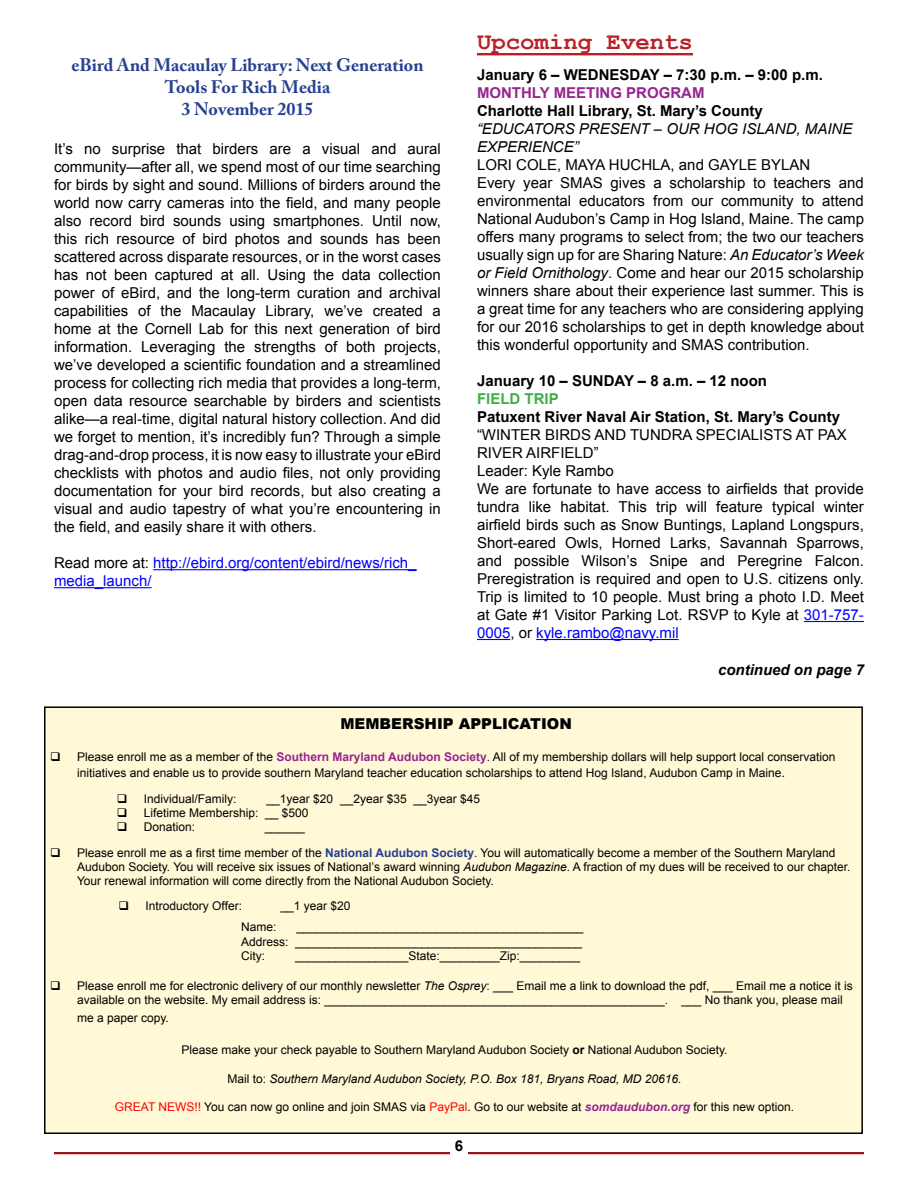
<style>
.page{position:relative;width:918px;height:1188px;background:#fff}
.page>*{position:absolute;margin:0;border:0;box-sizing:border-box;transform-origin:0 0}
.t1{font:700 24px "Courier New";color:#ba2025}
.t2{font:700 18px/21.6px "Adobe Caslon Pro";color:#25408f;text-align:center}
.t3{font:15px/18px "Arial";color:#000}
.t4{font:700 15px "Arial";color:#000}
.t5{font:15px/18px "Arial";color:#00f}
.t6{font:italic 15px/18px "Arial";color:#000}
.t7{font:900 15px "Arial";color:#000}
.t8{font:700 15px "Arial";color:#95268f}
.t9{font:italic 700 15px "Arial";color:#000}
.t10{font:700 15px "Arial";color:#41ad49}
.t11{font:12px/14.4px "Arial";color:#000}
.t12{font:italic 12px "Arial";color:#000}
.s1{color:#000}
.s2{font-style:italic}
.s3{color:#00f}
.s4{font-weight:700;color:#95268f}
.s5{font-size:13.5px}
.s6{font-weight:700;color:#25408f}
.s7{font-weight:700}
.s8{font-style:normal}
.s9{color:#f00}
.s10{font-weight:700;font-style:italic;color:#95268f}
</style>
<div class="page">
<hr style="left:54px;top:1152px;width:396px;height:2px;background:#9b1518">
<hr style="left:468px;top:1152px;width:396px;height:2px;background:#9b1518">
<div style="left:45px;top:707px;width:817px;height:426px;background:#fff9d7"></div>
<div style="left:44px;top:706px;width:819px;height:428px;border:2px solid #000"></div>
<hr style="left:804px;top:621px;width:60px;height:1px;background:#00f">
<hr style="left:477px;top:639px;width:33px;height:1px;background:#00f">
<hr style="left:536px;top:639px;width:143px;height:1px;background:#00f">
<hr style="left:477px;top:53px;width:216px;height:2px;background:#ba2025">
<hr style="left:153px;top:569px;width:264px;height:1px;background:#00f">
<hr style="left:54px;top:587px;width:98px;height:1px;background:#00f">
<p class="t2" style="left:71px;top:54px;width:354px">eBird And Macaulay Library: Next Generation<br>Tools For Rich Media<br>3 November 2015</p>
<p class="t3" style="left:54px;top:140px;width:389px;text-align:justify">It’s no surprise that birders are a visual and aural community—after all, we spend most of our time searching for birds by sight and sound. Millions of birders around the world now carry cameras into the field, and many people also record bird sounds using smartphones. Until now, this rich resource of bird photos and sounds has been scattered across disparate resources, or in the worst cases has not been captured at all. Using the data collection power of eBird, and the long-term curation and archival capabilities of the Macaulay Library, we’ve created a home at the Cornell Lab for this next generation of bird information. Leveraging the strengths of both projects, we’ve developed a scientific foundation and a streamlined process for collecting rich media that provides a long-term, open data resource searchable by birders and scientists alike—a real-time, digital natural history collection. And did we forget to mention, it’s incredibly fun? Through a simple drag-and-drop process, it is now easy to illustrate your eBird checklists with photos and audio files, not only providing documentation for your bird records, but also creating a visual and audio tapestry of what you’re encountering in the field, and easily share it with others.</p>
<p class="t5" style="left:54px;top:554px;width:364px"><span class="s1">Read more at:</span> http://ebird.org/content/ebird/news/rich_ media_launch/</p>
<h1 class="t1" style="left:477px;top:26px;width:217px">Upcoming Events</h1>
<p class="t4" style="left:477px;top:65px;width:347px">January 6 – WEDNESDAY – 7:30 p.m. – 9:00 p.m.</p>
<p class="t8" style="left:477px;top:83px;width:229px">MONTHLY MEETING PROGRAM</p>
<p class="t4" style="left:477px;top:101px;width:287px">Charlotte Hall Library, St. Mary’s County</p>
<p class="t6" style="left:477px;top:120px;width:377px">“EDUCATORS PRESENT – OUR HOG ISLAND, MAINE<br>EXPERIENCE”</p>
<p class="t3" style="left:477px;top:156px;width:389px">LORI COLE, MAYA HUCHLA, and GAYLE BYLAN<br>Every year SMAS gives a scholarship to teachers and environmental educators from our community to attend National Audubon’s Camp in Hog Island, Maine. The camp offers many programs to select from; the two our teachers usually sign up for are Sharing Nature: <span class="s2">An Educator’s Week or Field Ornithology</span>. Come and hear our 2015 scholarship winners share about their experience last summer. This is a great time for any teachers who are considering applying for our 2016 scholarships to get in depth knowledge about this wonderful opportunity and SMAS contribution.</p>
<p class="t4" style="left:477px;top:371px;width:292px">January 10 – SUNDAY – 8 a.m. – 12 noon</p>
<p class="t10" style="left:477px;top:389px;width:83px">FIELD TRIP</p>
<p class="t4" style="left:477px;top:407px;width:365px">Patuxent River Naval Air Station, St. Mary’s County</p>
<p class="t3" style="left:477px;top:426px;width:388px">“WINTER BIRDS AND TUNDRA SPECIALISTS AT PAX RIVER AIRFIELD”<br>Leader: Kyle Rambo<br>We are fortunate to have access to airfields that provide tundra like habitat. This trip will feature typical winter airfield birds such as Snow Buntings, Lapland Longspurs, Short-eared Owls, Horned Larks, Savannah Sparrows, and possible Wilson’s Snipe and Peregrine Falcon.<br>Preregistration is required and open to U.S. citizens only.<br>Trip is limited to 10 people. Must bring a photo I.D. Meet at Gate #1 Visitor Parking Lot. RSVP to Kyle at <span class="s3">301-757- 0005</span>, or <span class="s3">kyle.rambo@navy.mil</span></p>
<p class="t9" style="left:718px;top:660px;width:147px">continued on page 7</p>
<p class="t7" style="left:340px;top:712px;width:233px">MEMBERSHIP APPLICATION</p>
<p class="t11" style="left:77px;top:749px;width:760px;line-height:16.2px">Please enroll me as a member of the <span class="s4">Southern Maryland Audubon Society</span>. All of my membership dollars will help support local conservation initiatives and enable us to provide southern Maryland teacher education scholarships to attend Hog Island, Audubon Camp in Maine<span class="s5">.</span></p>
<p class="t11" style="left:144px;top:791px;width:338px;text-indent:123px">__1year $20 __2year $35 __3year $45<br>Lifetime Membership: __ $500<br>Donation:</p>
<p class="t11" style="left:265px;top:820px;width:42px">______</p>
<p class="t11" style="left:144px;top:791px;width:94px">Individual/Family:</p>
<p class="t11" style="left:77px;top:845px;width:775px">Please enroll me as a first time member of the <span class="s6">National Audubon Society</span>. You will automatically become a member of the Southern Maryland<br>Audubon Society. You will receive six issues of National’s award winning <span class="s2">Audubon Magazine</span>. A fraction of my dues will be received to our chapter.<br>Your renewal information will come directly from the National Audubon Society.</p>
<p class="t11" style="left:146px;top:898px;width:98px">Introductory Offer:</p>
<p class="t11" style="left:281px;top:898px;width:72px">__1 year $20</p>
<p class="t11" style="left:241px;top:920px;width:37px">Name:</p>
<p class="t11" style="left:241px;top:920px;width:344px;text-align:justify;text-indent:55px">___________________________________________ Address: ___________________________________________ City:</p>
<p class="t11" style="left:295px;top:949px;width:286px">_________________State:_________Zip:_________</p>
<p class="t11" style="left:77px;top:978px;width:777px">Please enroll me for electronic delivery of our monthly newsletter <span class="s2">The Osprey</span>: ___ Email me a link to download the pdf, ___ Email me a notice it is available on the website. My email address is: ___________________________________________________. ___ No thank you, please mail</p>
<p class="t11" style="left:77px;top:1011px;width:93px">me a paper copy.</p>
<p class="t11" style="left:181px;top:1042px;width:548px">Please make your check payable to Southern Maryland Audubon Society <span class="s7">or</span> National Audubon Society.</p>
<p class="t12" style="left:228px;top:1071px;width:456px"><span class="s8">Mail to:</span> Southern Maryland Audubon Society, P.O. Box 181, Bryans Road, MD 20616.</p>
<p class="t11" style="left:115px;top:1100px;width:681px"><span class="s9">GREAT NEWS!!</span> You can now go online and join SMAS via <span class="s9">PayPal</span>. Go to our website at <span class="s10">somdaudubon.org</span> for this new option.</p>
<p class="t4" style="left:455px;top:1136px;width:10px">6</p>
</div>
